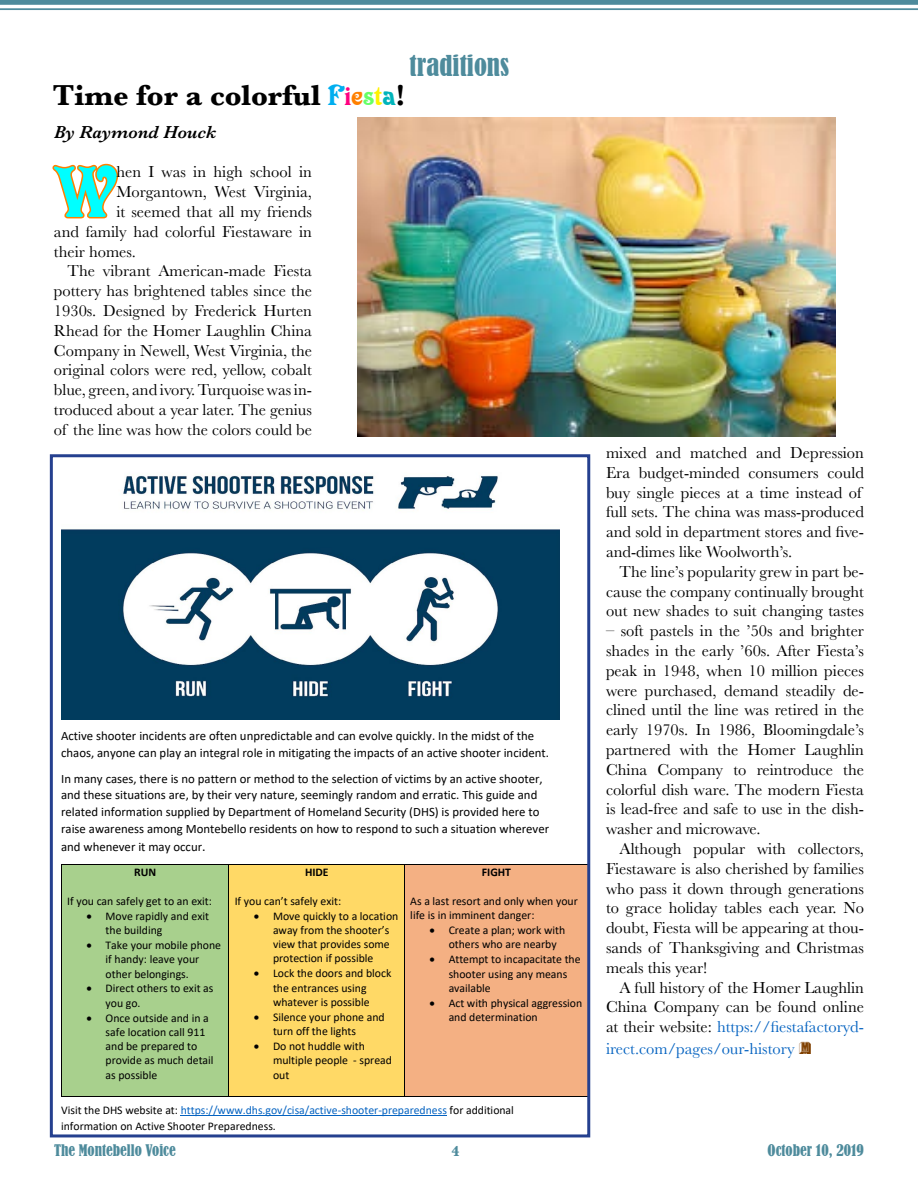
<style>
.page{position:relative;width:918px;height:1188px;background:#fff}
.page>*{position:absolute;margin:0;border:0;box-sizing:border-box;transform-origin:0 0}
.t1{font:75.9px "Victorian D";color:#0ff}
.t2{font:700 30px "Baskerville";color:#000}
.t3{font:condensed 27px "Bernard";color:#4e8b9c}
.t4{font:italic 600 18px "Baskerville";color:#000}
.t5{font:16.5px/19.8px "Baskerville";color:#000;text-align:justify}
.t6{font:16.5px "Baskerville";color:#0563c1}
.t7{font:condensed 15px "Bernard";color:#4e8b9c}
.t8{font:700 15px "Baskerville";color:#4e8b9c}
.t9{font:12.75px/17.1px "Calibri";color:#000}
.t10{font:11.7px/14.2px "Calibri";color:#000}
.t11{font:700 11.7px "Calibri";color:#000}
.s1{font-family:"Victorian D";font-weight:400;color:#00aeef}
.s2{font-family:"Victorian D";font-weight:400;color:#ff0080}
.s3{font-family:"Victorian D";font-weight:400;color:#ff8000}
.s4{font-family:"Victorian D";font-weight:400;color:#6f6}
.s5{font-family:"Victorian D";font-weight:400;color:#fff200}
.s6{font-family:"Victorian D";font-weight:400;color:#00b4ba}
.s7{font-size:13.8px}
.s8{color:#0563c1}
.s9{font-family:"Buxom D";font-size:18px;color:#804000}
</style>
<div class="page">
<div style="left:0;top:0;width:918px;height:5px;background:#4e8b9c"></div>
<hr style="left:0;top:8px;width:918px;height:2px;background:#4e8b9c">
<div style="left:62px;top:865px;width:167px;height:231px;background:#a8d08d"></div>
<div style="left:229px;top:865px;width:175px;height:231px;background:#ffd966"></div>
<div style="left:405px;top:865px;width:183px;height:231px;background:#f4b083"></div>
<hr style="left:62px;top:864px;width:167px;height:1px;background:#000">
<hr style="left:229px;top:864px;width:175px;height:1px;background:#000">
<hr style="left:405px;top:864px;width:183px;height:1px;background:#000">
<hr style="left:61px;top:865px;width:1px;height:231px;background:#000">
<hr style="left:62px;top:1096px;width:167px;height:1px;background:#000">
<hr style="left:229px;top:865px;width:1px;height:231px;background:#000">
<hr style="left:229px;top:1096px;width:175px;height:1px;background:#000">
<hr style="left:404px;top:865px;width:1px;height:231px;background:#000">
<hr style="left:405px;top:1096px;width:183px;height:1px;background:#000">
<hr style="left:181px;top:1116px;width:266px;height:1px;background:#0563c1">
<img style="left:61px;top:475px;width:499px;height:244px">
<div style="left:50px;top:454px;width:540px;height:683px;border:3px solid #25408f"></div>
<svg style="left:52px;top:163px;width:67px;height:56px"></svg>
<img style="left:357px;top:118px;width:479px;height:318px">
<h3 class="t3" style="left:410px;top:50px;width:101px">traditions</h3>
<h2 class="t2" style="left:53px;top:74px;width:354px">Time for a colorful <span class="s1">F</span><span class="s2">i</span><span class="s3">e</span><span class="s4">s</span><span class="s5">t</span><span class="s6">a</span>!</h2>
<p class="t4" style="left:54px;top:120px;width:164px">By Raymond Houck</p>
<h1 class="t1" style="left:55px;top:153px;width:63px">W</h1>
<p class="t5" style="left:116px;top:162px;width:197px">hen I was in high school in</p>
<p class="t5" style="left:116px;top:182px;width:197px">Morgantown, West Virginia,</p>
<p class="t5" style="left:116px;top:202px;width:197px">it seemed that all my friends</p>
<p class="t5" style="left:54px;top:222px;width:259px">and family had colorful Fiestaware in</p>
<p class="t5" style="left:54px;top:242px;width:83px">their homes.</p>
<p class="t5" style="left:67px;top:261px;width:246px">The vibrant American-made Fiesta</p>
<p class="t5" style="left:54px;top:281px;width:260px">pottery has brightened tables since the</p>
<p class="t5" style="left:54px;top:301px;width:260px">1930s. Designed by Frederick Hurten</p>
<p class="t5" style="left:54px;top:321px;width:260px">Rhead for the Homer Laughlin China</p>
<p class="t5" style="left:54px;top:341px;width:260px">Company in Newell, West Virginia, the</p>
<p class="t5" style="left:54px;top:360px;width:260px">original colors were red, yellow, cobalt</p>
<p class="t5" style="left:54px;top:380px;width:260px">blue, green, and ivory. Turquoise was in-</p>
<p class="t5" style="left:54px;top:400px;width:260px">troduced about a year later. The genius</p>
<p class="t5" style="left:54px;top:420px;width:260px">of the line was how the colors could be</p>
<p class="t9" style="left:61px;top:727px;width:489px">Active shooter incidents are often unpredictable and can evolve quickly. In the midst of the chaos, anyone can play an integral role in mitigating the impacts of an active shooter incident.</p>
<p class="t9" style="left:61px;top:769px;width:490px">In many cases, there is no pattern or method to the selection of victims by an active shooter, and these situations are, by their very nature, seemingly random and erratic. This guide and related information supplied by Department of Homeland Security (DHS) is provided here to raise awareness among Montebello residents on how to respond to such a situation wherever and whenever it may occur<span class="s7">.</span></p>
<p class="t11" style="left:134px;top:864px;width:24px">RUN</p>
<p class="t10" style="left:67px;top:893px;width:146px">If you can safely get to an exit:</p>
<p class="t10" style="left:106px;top:908px;width:105px;text-indent:-19px">• Move rapidly and exit the building</p>
<p class="t10" style="left:106px;top:938px;width:117px;text-indent:-19px">• Take your mobile phone if handy: leave your other belongings.</p>
<p class="t10" style="left:106px;top:981px;width:109px;text-indent:-19px">• Direct others to exit as you go.</p>
<p class="t10" style="left:106px;top:1010px;width:109px;text-indent:-19px">• Once outside and in a safe location call 911 and be prepared to provide as much detail as possible</p>
<p class="t11" style="left:482px;top:864px;width:31px">FIGHT</p>
<p class="t10" style="left:410px;top:893px;width:169px">As a last resort and only when your life is in imminent danger:</p>
<p class="t10" style="left:449px;top:923px;width:118px;text-indent:-19px">• Create a plan; work with others who are nearby</p>
<p class="t10" style="left:449px;top:952px;width:133px;text-indent:-19px">• Attempt to incapacitate the shooter using any means available</p>
<p class="t10" style="left:449px;top:995px;width:135px;text-indent:-19px">• Act with physical aggression and determination</p>
<p class="t11" style="left:305px;top:864px;width:25px">HIDE</p>
<p class="t10" style="left:235px;top:893px;width:108px">If you can’t safely exit:</p>
<p class="t10" style="left:273px;top:908px;width:127px;text-indent:-19px">• Move quickly to a location away from the shooter’s view that provides some protection if possible</p>
<p class="t10" style="left:254px;top:966px;width:139px;text-align:center">• Lock the doors and block the entrances using whatever is possible</p>
<p class="t10" style="left:273px;top:1010px;width:113px;text-indent:-19px">• Silence your phone and turn off the lights</p>
<p class="t10" style="left:273px;top:1039px;width:120px;text-indent:-19px">• Do not huddle with multiple people - spread out</p>
<p class="t10" style="left:61px;top:1102px;width:454px;line-height:15.6px">Visit the DHS website at: <span class="s8">https://www.dhs.gov/cisa/active-shooter-preparedness</span> for additional information on Active Shooter Preparedness.</p>
<p class="t5" style="left:606px;top:443px;width:260px;text-align:left">mixed and matched and Depression Era budget-minded consumers could buy single pieces at a time instead of full sets. The china was mass-produced and sold in department stores and five&shy;and-dimes like Woolworth’s.</p>
<p class="t5" style="left:606px;top:562px;width:260px;text-indent:13px">The line’s popularity grew in part be&shy;cause the company continually brought out new shades to suit changing tastes</p>
<p class="t5" style="left:606px;top:621px;width:260px">– soft pastels in the ’50s and brighter shades in the early ’60s. After Fiesta’s peak in 1948, when 10 million pieces were purchased, demand steadily de&shy;clined until the line was retired in the early 1970s. In 1986, Bloomingdale’s partnered with the Homer Laughlin China Company to reintroduce the colorful dish ware. The modern Fiesta is lead-free and safe to use in the dish&shy;washer and microwave.</p>
<p class="t5" style="left:606px;top:839px;width:260px;text-indent:13px">Although popular with collectors, Fiestaware is also cherished by families who pass it down through generations to grace holiday tables each year. No doubt, Fiesta will be appearing at thou&shy;sands of Thanksgiving and Christmas meals this year!</p>
<p class="t5" style="left:606px;top:978px;width:260px;text-indent:13px">A full history of the Homer Laughlin China Company can be found online at their website: <span class="s8">https://fiestafactoryd-</span></p>
<p class="t6" style="left:606px;top:1038px;width:207px">irect.com/pages/our-history <span class="s9">M</span></p>
<p class="t7" style="left:54px;top:1141px;width:123px">The Montebello Voice</p>
<p class="t8" style="left:452px;top:1140px;width:10px">4</p>
<p class="t7" style="left:768px;top:1141px;width:98px">October 10, 2019</p>
</div>
